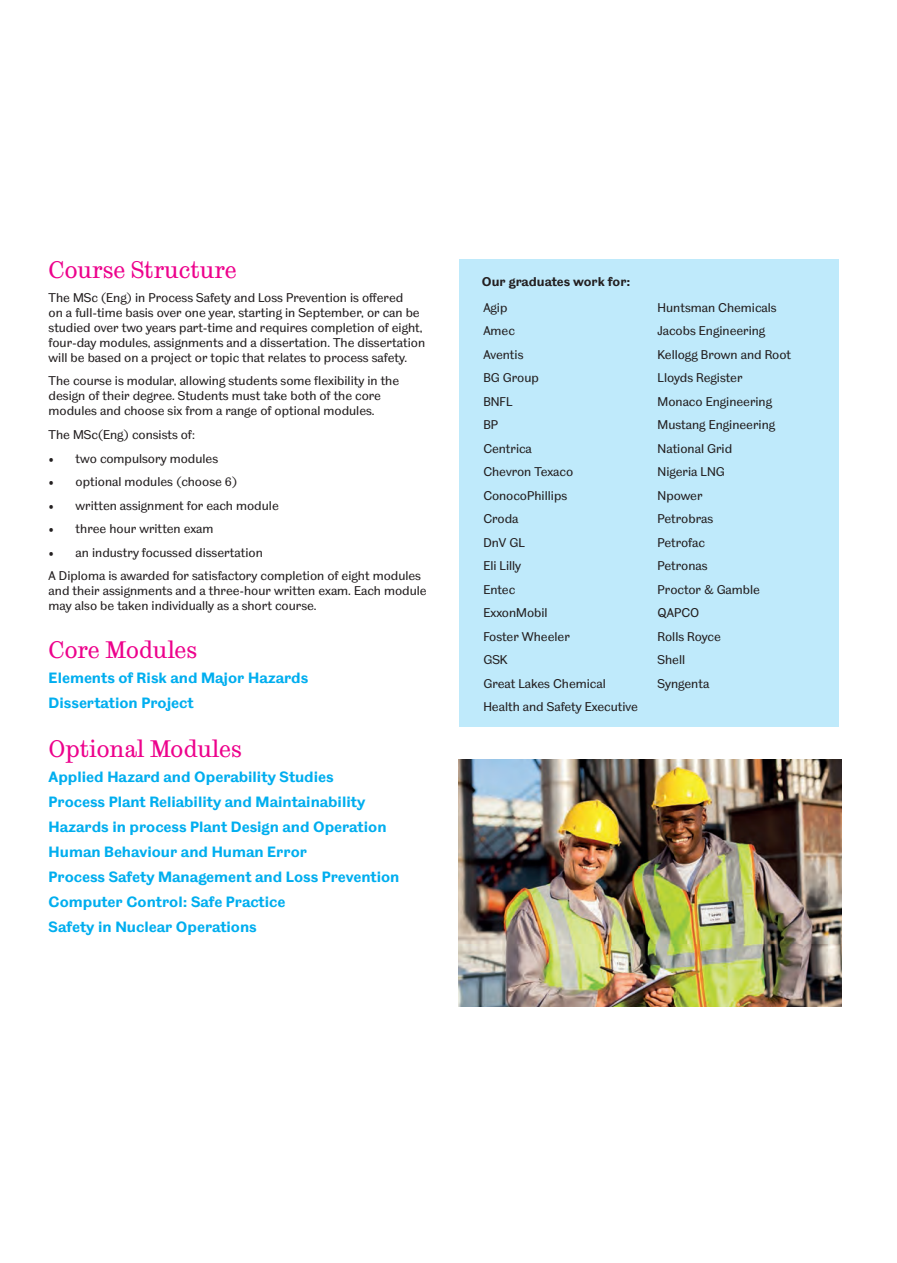
<style>
.page{position:relative;width:897px;height:1263px;background:#fff}
.page>*{position:absolute;margin:0;border:0;box-sizing:border-box;transform-origin:0 0}
.sub_head{font:24px "TUOS Stephenson";color:#ed028c}
.body{font:700 15px "TUOS Blake";color:#00aeef}
.body-2{font:12.75px/15px "TUOS Blake";color:#231f20}
.body-3{font:700 12.75px "TUOS Blake";color:#231f20}
</style>
<div class="page">
<div style="left:459px;top:259px;width:379px;height:468px;background:#bfeafb"></div>
<img style="left:459px;top:759px;width:382px;height:247px">
<p class="sub_head" style="left:49px;top:255px;width:189px">Course Structure</p>
<p class="body-2" style="left:49px;top:290px;width:378px">The MSc (Eng) in Process Safety and Loss Prevention is offered<br>on a full-time basis over one year, starting in September, or can be studied over two years part-time and requires completion of eight, four-day modules, assignments and a dissertation. The dissertation will be based on a project or topic that relates to process safety.</p>
<p class="body-2" style="left:49px;top:373px;width:352px">The course is modular, allowing students some flexibility in the design of their degree. Students must take both of the core modules and choose six from a range of optional modules.</p>
<p class="body-2" style="left:49px;top:427px;width:148px">The MSc(Eng) consists of:</p>
<p class="body-2" style="left:49px;top:450px;width:171px">• two compulsory modules</p>
<p class="body-2" style="left:49px;top:474px;width:190px">• optional modules (choose 6)</p>
<p class="body-2" style="left:49px;top:497px;width:231px">• written assignment for each module</p>
<p class="body-2" style="left:49px;top:521px;width:166px">• three hour written exam</p>
<p class="body-2" style="left:49px;top:544px;width:216px">• an industry focussed dissertation</p>
<p class="body-2" style="left:49px;top:568px;width:379px">A Diploma is awarded for satisfactory completion of eight modules and their assignments and a three-hour written exam. Each module may also be taken individually as a short course.</p>
<p class="sub_head" style="left:49px;top:635px;width:150px">Core Modules</p>
<p class="body" style="left:49px;top:669px;width:261px">Elements of Risk and Major Hazards</p>
<p class="body" style="left:49px;top:694px;width:146px">Dissertation Project</p>
<p class="sub_head" style="left:49px;top:733px;width:195px">Optional Modules</p>
<p class="body" style="left:49px;top:767px;width:286px">Applied Hazard and Operability Studies</p>
<p class="body" style="left:49px;top:792px;width:318px">Process Plant Reliability and Maintainability</p>
<p class="body" style="left:49px;top:817px;width:339px">Hazards in process Plant Design and Operation</p>
<p class="body" style="left:49px;top:842px;width:260px">Human Behaviour and Human Error</p>
<p class="body" style="left:49px;top:867px;width:352px">Process Safety Management and Loss Prevention</p>
<p class="body" style="left:49px;top:892px;width:238px">Computer Control: Safe Practice</p>
<p class="body" style="left:49px;top:917px;width:210px">Safety in Nuclear Operations</p>
<p class="body-3" style="left:482px;top:273px;width:150px">Our graduates work for:</p>
<p class="body-2" style="left:483px;top:300px;width:26px">Agip</p>
<p class="body-2" style="left:483px;top:323px;width:33px">Amec</p>
<p class="body-2" style="left:483px;top:347px;width:42px">Aventis</p>
<p class="body-2" style="left:483px;top:370px;width:57px">BG Group</p>
<p class="body-2" style="left:483px;top:394px;width:31px">BNFL</p>
<p class="body-2" style="left:483px;top:417px;width:16px">BP</p>
<p class="body-2" style="left:483px;top:441px;width:50px">Centrica</p>
<p class="body-2" style="left:483px;top:464px;width:91px">Chevron Texaco</p>
<p class="body-2" style="left:483px;top:488px;width:85px">ConocoPhillips</p>
<p class="body-2" style="left:483px;top:511px;width:37px">Croda</p>
<p class="body-2" style="left:483px;top:535px;width:43px">DnV GL</p>
<p class="body-2" style="left:483px;top:558px;width:39px">Eli Lilly</p>
<p class="body-2" style="left:483px;top:582px;width:33px">Entec</p>
<p class="body-2" style="left:483px;top:605px;width:66px">ExxonMobil</p>
<p class="body-2" style="left:483px;top:629px;width:88px">Foster Wheeler</p>
<p class="body-2" style="left:483px;top:652px;width:26px">GSK</p>
<p class="body-2" style="left:483px;top:676px;width:124px">Great Lakes Chemical</p>
<p class="body-2" style="left:483px;top:699px;width:156px">Health and Safety Executive</p>
<p class="body-2" style="left:657px;top:300px;width:120px">Huntsman Chemicals</p>
<p class="body-2" style="left:657px;top:323px;width:109px">Jacobs Engineering</p>
<p class="body-2" style="left:657px;top:347px;width:135px">Kellogg Brown and Root</p>
<p class="body-2" style="left:657px;top:370px;width:86px">Lloyds Register</p>
<p class="body-2" style="left:657px;top:394px;width:116px">Monaco Engineering</p>
<p class="body-2" style="left:657px;top:417px;width:119px">Mustang Engineering</p>
<p class="body-2" style="left:657px;top:441px;width:76px">National Grid</p>
<p class="body-2" style="left:657px;top:464px;width:69px">Nigeria LNG</p>
<p class="body-2" style="left:657px;top:488px;width:46px">Npower</p>
<p class="body-2" style="left:657px;top:511px;width:57px">Petrobras</p>
<p class="body-2" style="left:657px;top:535px;width:49px">Petrofac</p>
<p class="body-2" style="left:657px;top:558px;width:52px">Petronas</p>
<p class="body-2" style="left:657px;top:582px;width:104px">Proctor &amp; Gamble</p>
<p class="body-2" style="left:657px;top:605px;width:43px">QAPCO</p>
<p class="body-2" style="left:657px;top:629px;width:65px">Rolls Royce</p>
<p class="body-2" style="left:657px;top:652px;width:29px">Shell</p>
<p class="body-2" style="left:657px;top:676px;width:53px">Syngenta</p>
</div>
